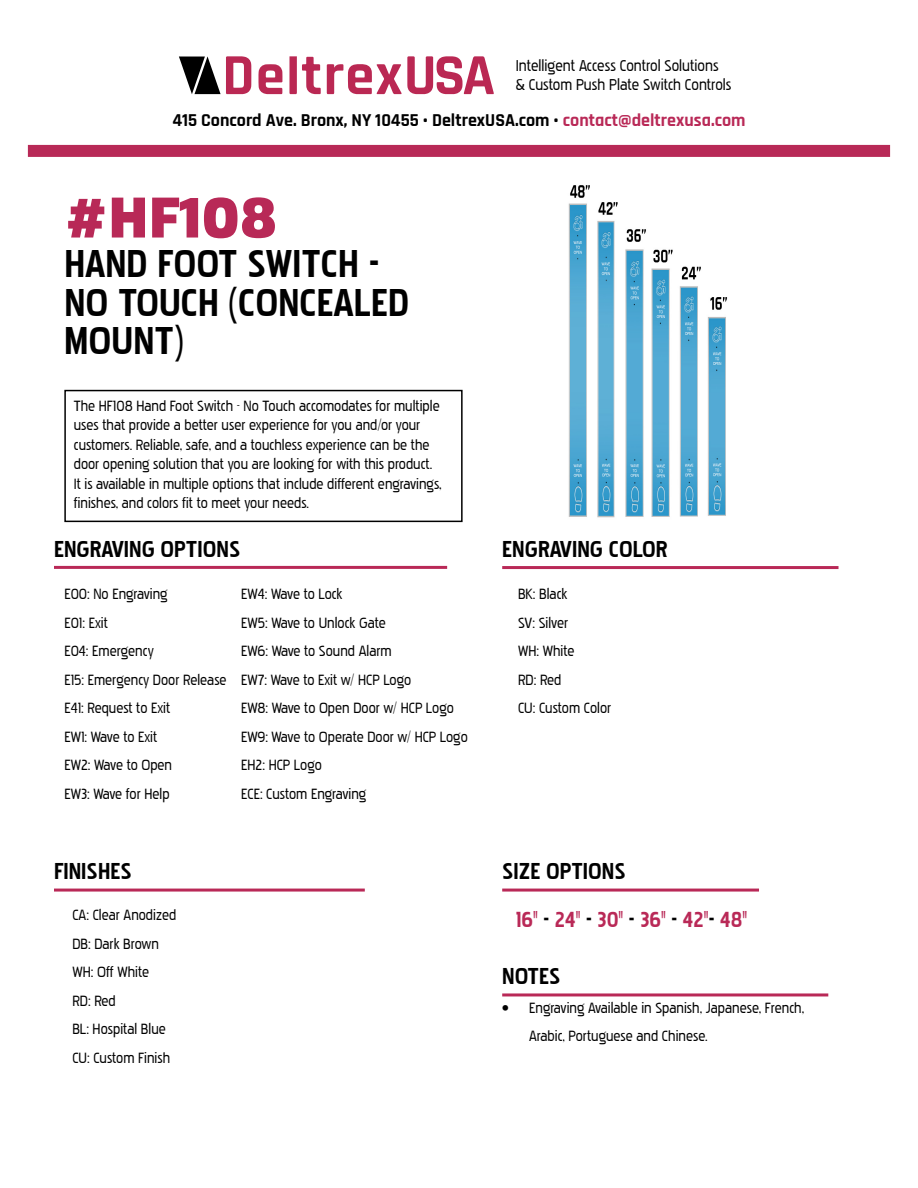
<style>
.page{position:relative;width:918px;height:1188px;background:#fff}
.page>*{position:absolute;margin:0;border:0;box-sizing:border-box;transform-origin:0 0}
.t1{font:900 55.05px "Tofino";color:#b82957}
.t2{font:700 48px/39px "Pakenham";color:#000}
.t3{font:700 28.5px "Pakenham";color:#000}
.t4{font:700 27px "Pakenham";color:#b92957}
.t5{font:700 18px "Rajdhani";color:#000}
.t6{font:15.9px/19.4px "Pakenham Rg";color:#000}
.t7{font:15px/28.5px "Pakenham Rg";color:#000}
.s1{color:#b92957}
.s2{color:#000}
</style>
<div class="page">
<div style="left:28px;top:145px;width:862px;height:12px;background:#b82957"></div>
<svg style="left:258px;top:64px;width:24px;height:30px"></svg>
<svg style="left:179px;top:56px;width:72px;height:38px"></svg>
<svg style="left:327px;top:56px;width:167px;height:38px"></svg>
<svg style="left:289px;top:56px;width:32px;height:38px"></svg>
<hr style="left:54px;top:566px;width:393px;height:3px;background:#b92957">
<hr style="left:502px;top:566px;width:337px;height:3px;background:#b92957">
<hr style="left:54px;top:889px;width:311px;height:3px;background:#b92957">
<hr style="left:502px;top:889px;width:257px;height:3px;background:#b92957">
<hr style="left:502px;top:993px;width:326px;height:3px;background:#b92957">
<div style="left:64px;top:390px;width:399px;height:132px;border:2px solid #000"></div>
<img style="left:568px;top:185px;width:160px;height:333px">
<p class="t6" style="left:516px;top:55px;width:217px">Intelligent Access Control Solutions &amp; Custom Push Plate Switch Controls</p>
<p class="t5" style="left:172px;top:109px;width:575px">415 Concord Ave. Bronx, NY 10455 • DeltrexUSA.com • <span class="s1">contact@deltrexusa.com</span></p>
<h1 class="t1" style="left:64px;top:170px;width:214px">#HF108</h1>
<h2 class="t2" style="left:64px;top:244px;width:347px">HAND FOOT SWITCH -<br>NO TOUCH (CONCEALED<br>MOUNT)</h2>
<p class="t7" style="left:74px;top:396px;width:369px;line-height:19.5px">The HF108 Hand Foot Switch - No Touch accomodates for multiple uses that provide a better user experience for you and/or your customers. Reliable, safe, and a touchless experience can be the door opening solution that you are looking for with this product.<br>It is available in multiple options that include different engravings, finishes, and colors fit to meet your needs.</p>
<h3 class="t3" style="left:54px;top:536px;width:188px">ENGRAVING OPTIONS</h3>
<h3 class="t3" style="left:502px;top:537px;width:167px">ENGRAVING COLOR</h3>
<p class="t7" style="left:64px;top:580px;width:164px">E00: No Engraving<br>E01: Exit<br>E04: Emergency<br>E15: Emergency Door Release<br>E41: Request to Exit<br>EW1: Wave to Exit<br>EW2: Wave to Open<br>EW3: Wave for Help</p>
<p class="t7" style="left:241px;top:580px;width:228px">EW4: Wave to Lock<br>EW5: Wave to Unlock Gate<br>EW6: Wave to Sound Alarm<br>EW7: Wave to Exit w/ HCP Logo<br>EW8: Wave to Open Door w/ HCP Logo<br>EW9: Wave to Operate Door w/ HCP Logo<br>EH2: HCP Logo<br>ECE: Custom Engraving</p>
<p class="t7" style="left:518px;top:580px;width:95px">BK: Black<br>SV: Silver<br>WH: White<br>RD: Red<br>CU: Custom Color</p>
<h3 class="t3" style="left:54px;top:859px;width:79px">FINISHES</h3>
<h3 class="t3" style="left:502px;top:859px;width:125px">SIZE OPTIONS</h3>
<p class="t7" style="left:72px;top:901px;width:105px">CA: Clear Anodized<br>DB: Dark Brown<br>WH: Off White<br>RD: Red<br>BL: Hospital Blue<br>CU: Custom Finish</p>
<h3 class="t4" style="left:516px;top:908px;width:233px">16" <span class="s2">-</span> 24" <span class="s2">-</span> 30" <span class="s2">-</span> 36" <span class="s2">-</span> 42"<span class="s2">-</span> 48"</h3>
<h3 class="t3" style="left:502px;top:964px;width:60px">NOTES</h3>
<p class="t7" style="left:529px;top:994px;width:277px;text-indent:-27px">• Engraving Available in Spanish, Japanese, French,<br>Arabic, Portuguese and Chinese.</p>
</div>
